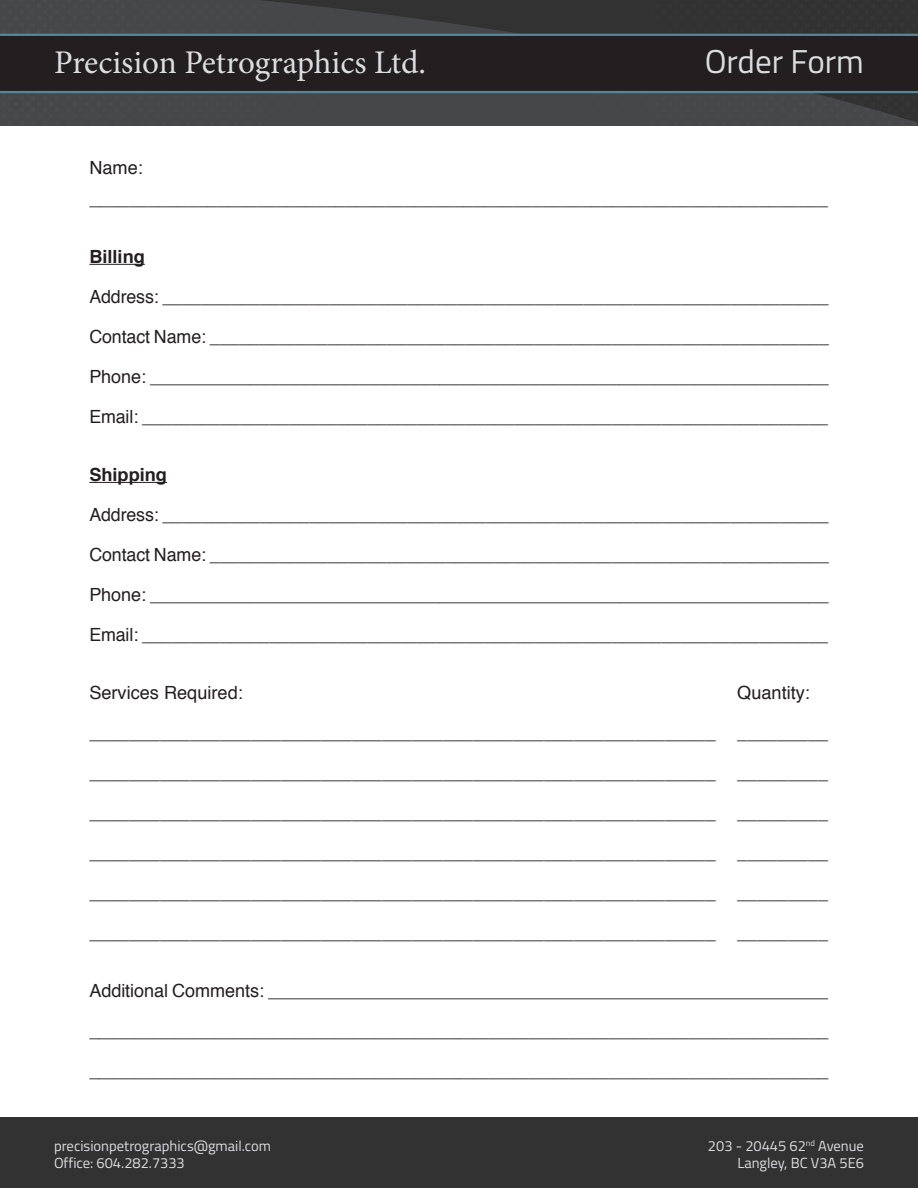
<style>
.page{position:relative;width:918px;height:1188px;background:#fff}
.page>*{position:absolute;margin:0;border:0;box-sizing:border-box;transform-origin:0 0}
.t1{font:33.15px "Minion Pro";color:#dcdddf}
.t2{font:33.15px "Titillium Web";color:#dcdddf}
.t3{font:18.15px "Helvetica";color:#231f20}
.t4{font:700 18.15px "Helvetica";color:#231f20}
.t5{font:14.7px "Titillium Web";color:#dcdddf}
</style>
<div class="page">
<svg style="left:2px;top:0;width:914px;height:124px;background:#404142"></svg>
<hr style="left:89px;top:264px;width:56px;height:1px;background:#231f20">
<hr style="left:89px;top:482px;width:78px;height:1px;background:#231f20">
<div style="left:0;top:1118px;width:918px;height:70px;background:#333233"></div>
<div style="left:0;top:36px;width:918px;height:55px;background:#231f20"></div>
<hr style="left:0;top:91px;width:918px;height:2px;background:#578796">
<hr style="left:0;top:34px;width:918px;height:2px;background:#578796">
<p class="t1" style="left:54px;top:41px;width:374px">Precision Petrographics Ltd.</p>
<p class="t2" style="left:705px;top:38px;width:161px">Order Form</p>
<p class="t3" style="left:89px;top:154px;width:55px">Name:</p>
<p class="t3" style="left:89px;top:184px;width:740px">___________________________________________________________________________</p>
<p class="t4" style="left:89px;top:242px;width:57px">Billing</p>
<p class="t3" style="left:89px;top:283px;width:741px">Address: ____________________________________________________________________</p>
<p class="t3" style="left:89px;top:323px;width:741px">Contact Name: _______________________________________________________________</p>
<p class="t3" style="left:89px;top:363px;width:741px">Phone: ____________________________________________________________________</p>
<p class="t3" style="left:89px;top:403px;width:740px">Email: ______________________________________________________________________</p>
<p class="t4" style="left:89px;top:460px;width:79px">Shipping</p>
<p class="t3" style="left:89px;top:501px;width:741px">Address: ____________________________________________________________________</p>
<p class="t3" style="left:89px;top:541px;width:741px">Contact Name: _______________________________________________________________</p>
<p class="t3" style="left:89px;top:581px;width:741px">Phone: ____________________________________________________________________</p>
<p class="t3" style="left:89px;top:621px;width:740px">Email: ______________________________________________________________________</p>
<p class="t3" style="left:89px;top:679px;width:155px">Services Required:</p>
<p class="t3" style="left:737px;top:679px;width:74px">Quantity:</p>
<p class="t3" style="left:89px;top:719px;width:740px">______________________________________________________________ _________</p>
<p class="t3" style="left:89px;top:759px;width:740px">______________________________________________________________ _________</p>
<p class="t3" style="left:89px;top:799px;width:740px">______________________________________________________________ _________</p>
<p class="t3" style="left:89px;top:839px;width:740px">______________________________________________________________ _________</p>
<p class="t3" style="left:89px;top:879px;width:740px">______________________________________________________________ _________</p>
<p class="t3" style="left:89px;top:919px;width:740px">______________________________________________________________ _________</p>
<p class="t3" style="left:89px;top:977px;width:740px">Additional Comments: ________________________________________________________</p>
<p class="t3" style="left:89px;top:1017px;width:741px">__________________________________________________________________________</p>
<p class="t3" style="left:89px;top:1057px;width:741px">__________________________________________________________________________</p>
<p class="t5" style="left:54px;top:1135px;width:219px">precisionpetrographics@gmail.com</p>
<p class="t5" style="left:54px;top:1152px;width:132px">Office: 604.282.7333</p>
<p class="t5" style="left:708px;top:1135px;width:158px">203 - 20445 62<sup>nd</sup> Avenue</p>
<p class="t5" style="left:737px;top:1152px;width:128px">Langley, BC V3A 5E6</p>
</div>
